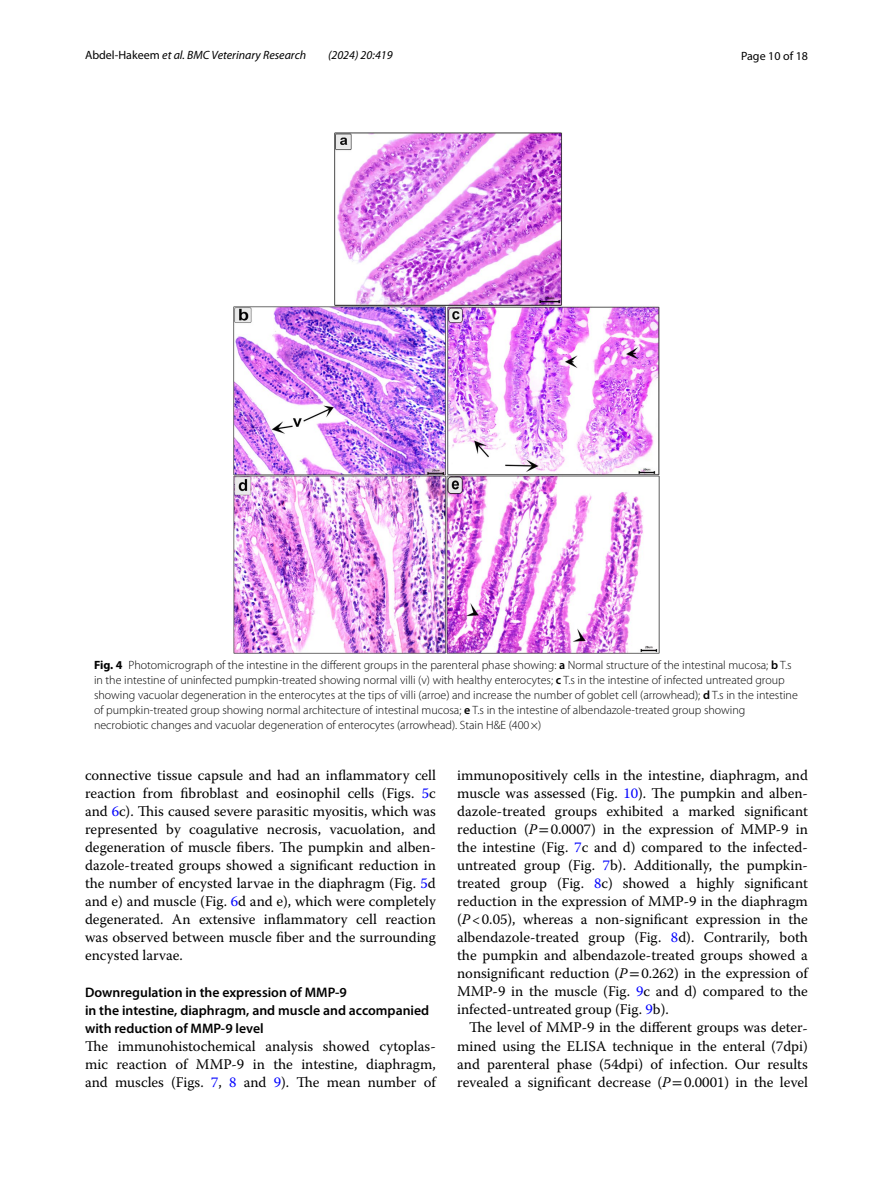
<style>
.page{position:relative;width:893px;height:1187px;background:#fff}
.page>*{position:absolute;margin:0;border:0;box-sizing:border-box;transform-origin:0 0}
.t1{font:14.7px/18px "Warnock Pro";color:#000;text-align:justify}
.t2{font:600 13.8px/18px "Myriad Pro";color:#000}
.t3{font:300 12px/15px "Myriad Pro";color:#000}
.t4{font:italic 12px "Myriad Pro";color:#000}
.t5{font:12px "Myriad Pro";color:#000}
.s1{font-style:normal}
.s2{font-weight:700}
.s3{font-weight:600}
.s4{color:#00f}
.s5{font-style:italic}
.s6{font-family:"STIX"}
</style>
<div class="page">
<img style="left:234px;top:133px;width:425px;height:520px">
<p class="t4" style="left:85px;top:48px;width:223px"><span class="s1">Abdel‑Hakeem</span> et al. BMC Veterinary Research</p>
<p class="t4" style="left:328px;top:48px;width:66px">(2024) 20:419</p>
<p class="t5" style="left:741px;top:48px;width:68px">Page 10 of 18</p>
<p class="t3" style="left:94px;top:657px;width:705px"><span class="s2">Fig. 4</span> Photomicrograph of the intestine in the different groups in the parenteral phase showing: <span class="s3">a</span> Normal structure of the intestinal mucosa; <span class="s3">b</span> T.s in the intestine of uninfected pumpkin-treated showing normal villi (v) with healthy enterocytes; <span class="s3">c</span> T.s in the intestine of infected untreated group showing vacuolar degeneration in the enterocytes at the tips of villi (arroe) and increase the number of goblet cell (arrowhead); <span class="s3">d</span> T.s in the intestine of pumpkin-treated group showing normal architecture of intestinal mucosa; <span class="s3">e</span> T.s in the intestine of albendazole-treated group showing necrobiotic changes and vacuolar degeneration of enterocytes (arrowhead). Stain H&amp;E (400×)</p>
<p class="t1" style="left:85px;top:766px;width:352px">connective tissue capsule and had an inflammatory cell reaction from fibroblast and eosinophil cells (Figs. <span class="s4">5</span>c and <span class="s4">6</span>c). This caused severe parasitic myositis, which was represented by coagulative necrosis, vacuolation, and degeneration of muscle fibers. The pumpkin and alben&shy;dazole-treated groups showed a significant reduction in the number of encysted larvae in the diaphragm (Fig. <span class="s4">5</span>d and e) and muscle (Fig. <span class="s4">6</span>d and e), which were completely degenerated. An extensive inflammatory cell reaction was observed between muscle fiber and the surrounding encysted larvae.</p>
<p class="t2" style="left:85px;top:982px;width:346px">Downregulation in the expression of MMP‑9<br>in the intestine, diaphragm, and muscle and accompanied with reduction of MMP‑9 level</p>
<p class="t1" style="left:85px;top:1036px;width:352px">The immunohistochemical analysis showed cytoplas&shy;mic reaction of MMP-9 in the intestine, diaphragm, and muscles (Figs. <span class="s4">7</span>, <span class="s4">8</span> and <span class="s4">9</span>). The mean number of</p>
<p class="t1" style="left:457px;top:766px;width:352px">immunopositively cells in the intestine, diaphragm, and muscle was assessed (Fig. <span class="s4">10</span>). The pumpkin and alben&shy;dazole-treated groups exhibited a marked significant reduction (<span class="s5">P</span><span class="s6">=</span>0.0007) in the expression of MMP-9 in the intestine (Fig. <span class="s4">7</span>c and d) compared to the infected&shy;untreated group (Fig. <span class="s4">7</span>b). Additionally, the pumpkin&shy;treated group (Fig. <span class="s4">8</span>c) showed a highly significant reduction in the expression of MMP-9 in the diaphragm (<span class="s5">P</span>&lt;0.05), whereas a non-significant expression in the albendazole-treated group (Fig. <span class="s4">8</span>d). Contrarily, both the pumpkin and albendazole-treated groups showed a nonsignificant reduction (<span class="s5">P</span><span class="s6">=</span>0.262) in the expression of MMP-9 in the muscle (Fig. <span class="s4">9</span>c and d) compared to the infected-untreated group (Fig. <span class="s4">9</span>b).</p>
<p class="t1" style="left:457px;top:1018px;width:352px;text-indent:12px">The level of MMP-9 in the different groups was deter&shy;mined using the ELISA technique in the enteral (7dpi) and parenteral phase (54dpi) of infection. Our results revealed a significant decrease (<span class="s5">P</span><span class="s6">=</span>0.0001) in the level</p>
</div>
